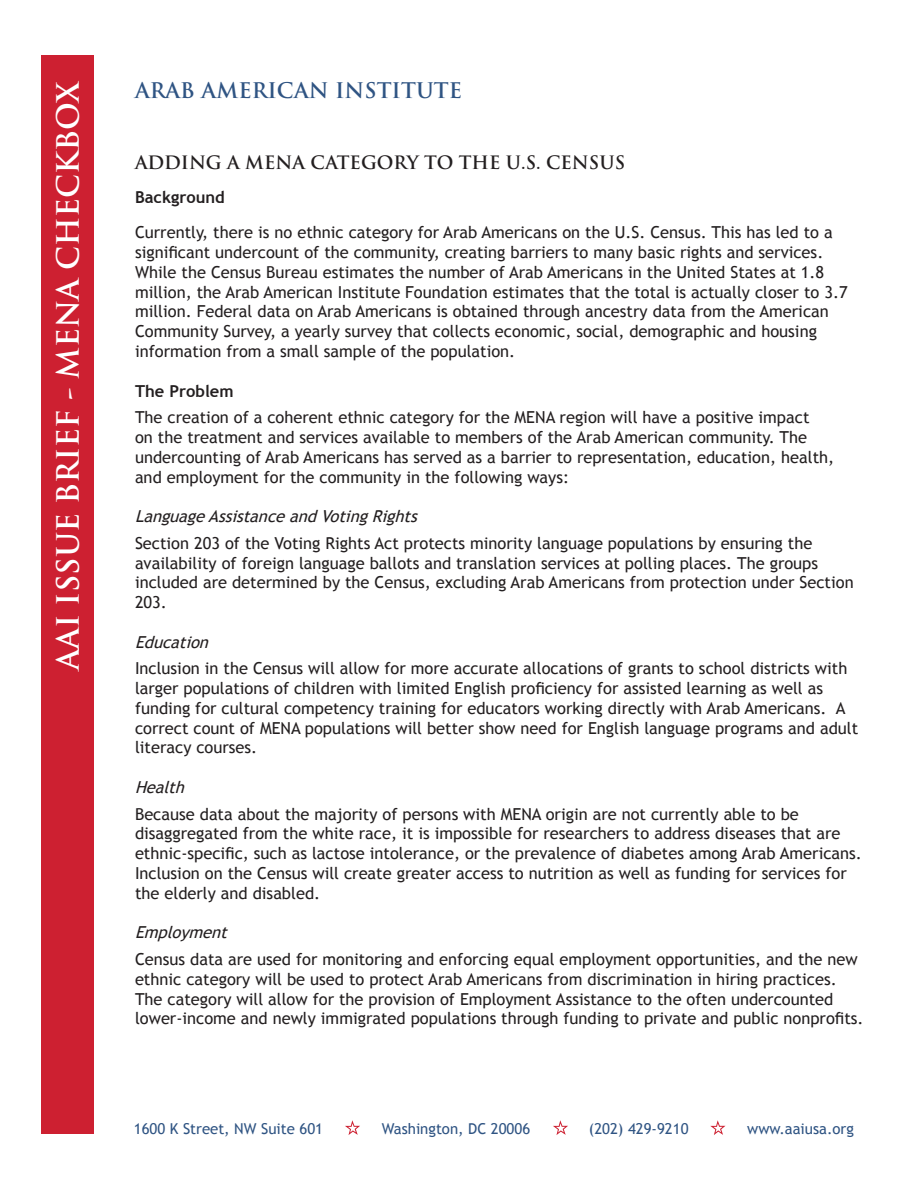
<style>
.page{position:relative;width:918px;height:1188px;background:#fff}
.page>*{position:absolute;margin:0;border:0;box-sizing:border-box;transform-origin:0 0}
.t1{font:700 30px "Trajan Pro";color:#fff}
.t2{font:700 21px "Trajan Pro";color:#2f5483}
.t3{font:700 18px "Trajan Pro";color:#231f20}
.t4{font:16.5px/19.8px "Trebuchet MS";color:#231f20}
.t5{font:italic 16.5px "Trebuchet MS";color:#231f20}
.t6{font:700 16.5px "Trebuchet MS";color:#231f20}
.t7{font:15px "Trebuchet MS";color:#2f5483}
</style>
<div class="page">
<div style="left:41px;top:55px;width:53px;height:1079px;background:#cd2031"></div>
<svg style="left:345px;top:1120px;width:15px;height:15px"></svg>
<svg style="left:553px;top:1120px;width:15px;height:15px"></svg>
<svg style="left:710px;top:1120px;width:15px;height:15px"></svg>
<h1 class="t1" style="left:49px;top:670px;width:592px;rotate:-90deg">AAI ISSUE BRIEF - MENA CHECKBOX</h1>
<p class="t2" style="left:135px;top:77px;width:16px">ARAB</p>
<p class="t2" style="left:201px;top:77px;width:17px">AMERICAN</p>
<p class="t2" style="left:335px;top:77px;width:14px">INS</p>
<p class="t2" style="left:377px;top:77px;width:84px">TITUTE</p>
<p class="t3" style="left:135px;top:151px;width:492px">ADDING A MENA CATEGORY TO THE U.S. CENSUS</p>
<p class="t6" style="left:135px;top:187px;width:91px">Background</p>
<p class="t4" style="left:135px;top:223px;width:714px">Currently, there is no ethnic category for Arab Americans on the U.S. Census. This has led to a significant undercount of the community, creating barriers to many basic rights and services.<br>While the Census Bureau estimates the number of Arab Americans in the United States at 1.8 million, the Arab American Institute Foundation estimates that the total is actually closer to 3.7 million. Federal data on Arab Americans is obtained through ancestry data from the American Community Survey, a yearly survey that collects economic, social, demographic and housing information from a small sample of the population.</p>
<p class="t6" style="left:135px;top:380px;width:100px">The Problem</p>
<p class="t4" style="left:135px;top:408px;width:701px">The creation of a coherent ethnic category for the MENA region will have a positive impact<br>on the treatment and services available to members of the Arab American community. The undercounting of Arab Americans has served as a barrier to representation, education, health, and employment for the community in the following ways:</p>
<p class="t5" style="left:135px;top:507px;width:289px">LanguageAssistanceandVotingRights</p>
<p class="t4" style="left:135px;top:533px;width:720px">Section 203 of the Voting Rights Act protects minority language populations by ensuring the availability of foreign language ballots and translation services at polling places. The groups included are determined by the Census, excluding Arab Americans from protection under Section 203.</p>
<p class="t5" style="left:135px;top:632px;width:80px">Education</p>
<p class="t4" style="left:135px;top:659px;width:725px">Inclusion in the Census will allow for more accurate allocations of grants to school districts with larger populations of children with limited English proficiency for assisted learning as well as funding for cultural competency training for educators working directly with Arab Americans. A correct count of MENA populations will better show need for English language programs and adult literacy courses.</p>
<p class="t5" style="left:135px;top:777px;width:56px">Health</p>
<p class="t4" style="left:135px;top:804px;width:728px">Because data about the majority of persons with MENA origin are not currently able to be disaggregated from the white race, it is impossible for researchers to address diseases that are ethnic-specific, such as lactose intolerance, or the prevalence of diabetes among Arab Americans.<br>Inclusion on the Census will create greater access to nutrition as well as funding for services for the elderly and disabled.</p>
<p class="t5" style="left:135px;top:923px;width:99px">Employment</p>
<p class="t4" style="left:135px;top:949px;width:730px">Census data are used for monitoring and enforcing equal employment opportunities, and the new ethnic category will be used to protect Arab Americans from discrimination in hiring practices.<br>The category will allow for the provision of Employment Assistance to the often undercounted lower-income and newly immigrated populations through funding to private and public nonprofits.</p>
<p class="t7" style="left:134px;top:1120px;width:191px">1600 K Street, NW Suite 601</p>
<p class="t7" style="left:382px;top:1120px;width:150px">Washington, DC 20006</p>
<p class="t7" style="left:589px;top:1120px;width:101px">(202) 429-9210</p>
<p class="t7" style="left:747px;top:1120px;width:108px">www.aaiusa.org</p>
</div>
